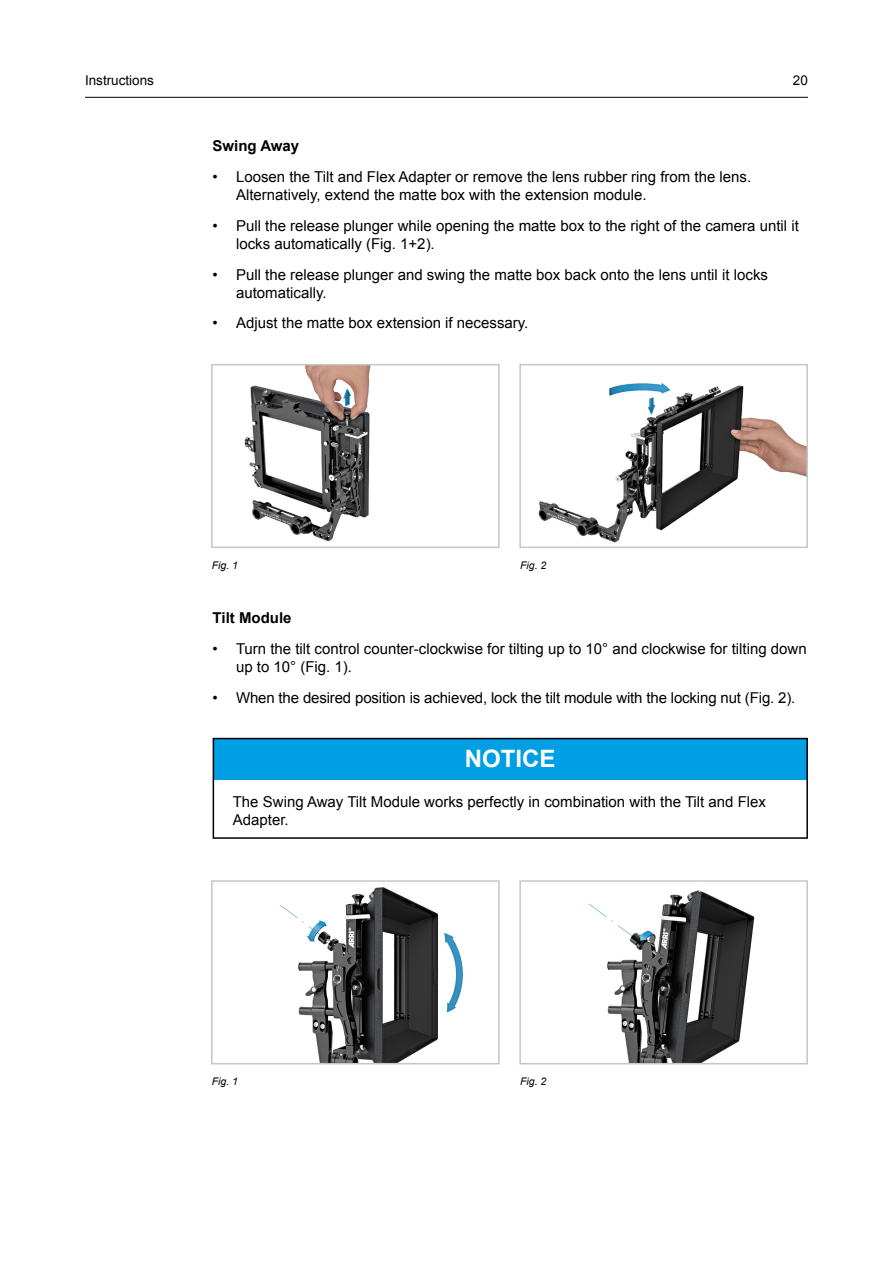
<style>
.page{position:relative;width:893px;height:1263px;background:#fff}
.page>*{position:absolute;margin:0;border:0;box-sizing:border-box;transform-origin:0 0}
.Hinweis{font:700 24px "Arial";color:#fff}
.Headline{font:15px/18px "Arial";color:#000}
.Box_-_Copy_-_regular{font:15px/18px "Arial";color:#000}
.Headline-2{font:700 15px "Arial";color:#000}
.Category_-_right{font:13.5px "Arial";color:#000}
.t1{font:italic 10.5px "Arial";color:#000}
</style>
<div class="page">
<hr style="left:85px;top:97px;width:723px;height:1px;background:#000">
<div style="left:214px;top:738px;width:593px;height:41px;background:#009fe3"></div>
<div style="left:213px;top:738px;width:595px;height:101px;border:2px solid #000"></div>
<img style="left:538px;top:383px;width:267px;height:160px">
<div style="left:519px;top:364px;width:289px;height:184px;border:2px solid #c6c6c6"></div>
<img style="left:244px;top:367px;width:127px;height:175px">
<div style="left:211px;top:364px;width:289px;height:184px;border:2px solid #c6c6c6"></div>
<img style="left:589px;top:890px;width:166px;height:171px">
<div style="left:519px;top:880px;width:289px;height:184px;border:2px solid #c6c6c6"></div>
<img style="left:280px;top:887px;width:183px;height:174px">
<div style="left:211px;top:880px;width:289px;height:184px;border:2px solid #c6c6c6"></div>
<p class="Category_-_right" style="left:85px;top:72px;width:71px">Instructions</p>
<p class="Category_-_right" style="left:793px;top:72px;width:17px">20</p>
<p class="Headline-2" style="left:213px;top:136px;width:88px">Swing Away</p>
<p class="Headline" style="left:236px;top:168px;width:517px;text-indent:-23px">• Loosen the Tilt and Flex Adapter or remove the lens rubber ring from the lens.<br>Alternatively, extend the matte box with the extension module.</p>
<p class="Headline" style="left:236px;top:217px;width:564px;text-indent:-23px">• Pull the release plunger while opening the matte box to the right of the camera until it locks automatically (Fig. 1+2).</p>
<p class="Headline" style="left:236px;top:265px;width:533px;text-indent:-23px">• Pull the release plunger and swing the matte box back onto the lens until it locks automatically.</p>
<p class="Headline" style="left:213px;top:314px;width:317px">• Adjust the matte box extension if necessary.</p>
<p class="t1" style="left:212px;top:558px;width:28px">Fig. 1</p>
<p class="t1" style="left:520px;top:558px;width:28px">Fig. 2</p>
<p class="Headline-2" style="left:213px;top:608px;width:80px">Tilt Module</p>
<p class="Headline" style="left:236px;top:640px;width:572px;text-indent:-23px">• Turn the tilt control counter-clockwise for tilting up to 10° and clockwise for tilting down up to 10° (Fig. 1).</p>
<p class="Headline" style="left:213px;top:688px;width:584px">• When the desired position is achieved, lock the tilt module with the locking nut (Fig. 2).</p>
<p class="Hinweis" style="left:465px;top:743px;width:92px">NOTICE</p>
<p class="Box_-_Copy_-_regular" style="left:233px;top:792px;width:535px">The Swing Away Tilt Module works perfectly in combination with the Tilt and Flex<br>Adapter.</p>
<p class="t1" style="left:212px;top:1075px;width:28px">Fig. 1</p>
<p class="t1" style="left:520px;top:1075px;width:28px">Fig. 2</p>
</div>
